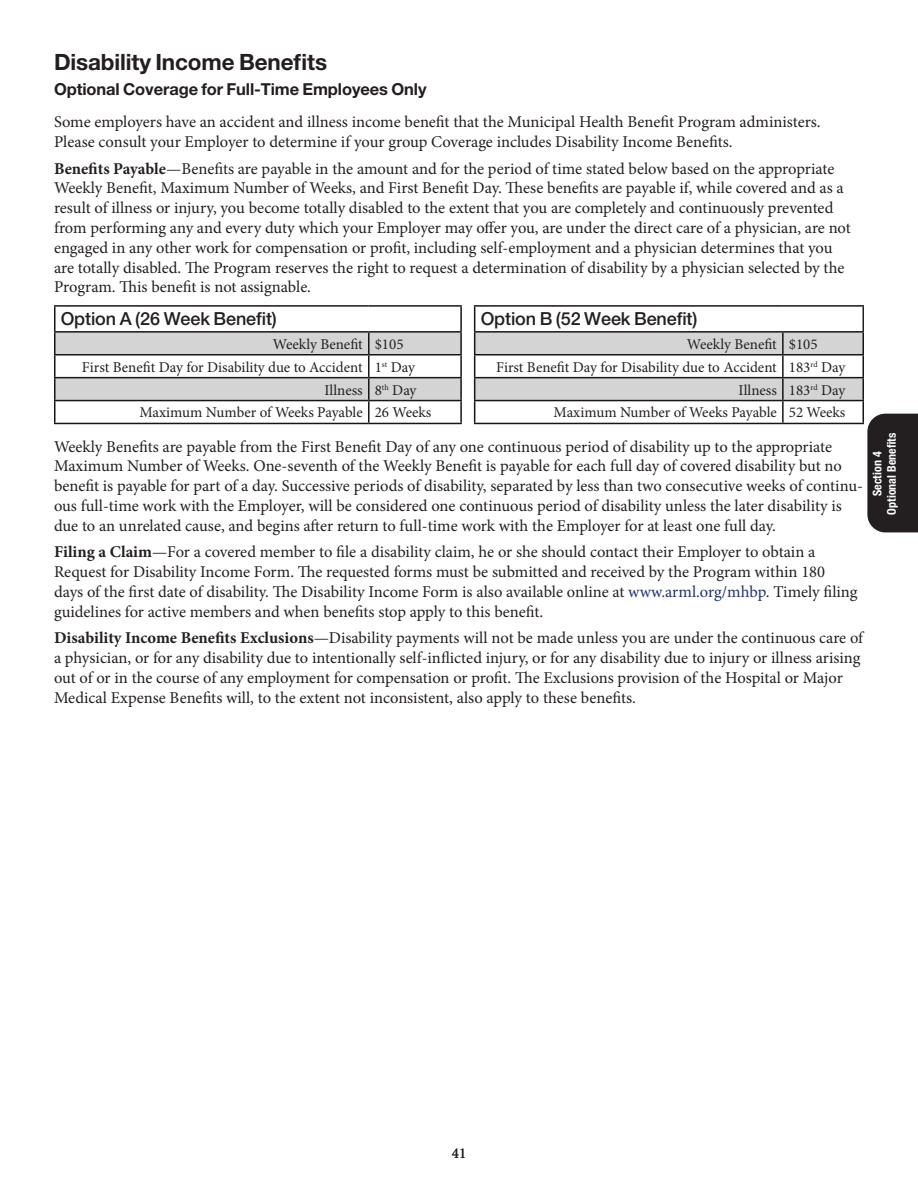
<style>
.page{position:relative;width:918px;height:1188px;background:#fff}
.page>*{position:absolute;margin:0;border:0;box-sizing:border-box;transform-origin:0 0}
.t1{font:700 22.5px "Helvetica Neue LT Std";letter-spacing:-.005em;color:#231f20}
.t2{font:500 18px "Helvetica Neue LT Std";letter-spacing:-.005em;color:#231f20}
.t3{font:16.5px/19.8px "Minion Pro";letter-spacing:-.005em;color:#231f20}
.t4{font:700 16.5px "Helvetica Neue LT Std";letter-spacing:-.005em;color:#231f20}
.t5{font:15px "Minion Pro";color:#231f20}
.t6{font:700 condensed 12px/14.4px "Helvetica Neue LT Std";color:#fff;text-align:center}
.s1{font-weight:700}
.s2{color:#1d3273}
</style>
<div class="page">
<div style="left:867px;top:414px;width:51px;height:118px;background:#231f20"></div>
<svg style="left:56px;top:332px;width:806px;height:69px;fill:#d5d4d4"></svg>
<hr style="left:862px;top:307px;width:2px;height:24px;background:#231f20">
<hr style="left:54px;top:307px;width:2px;height:24px;background:#151714">
<hr style="left:54px;top:305px;width:315px;height:2px;background:#151714">
<hr style="left:369px;top:305px;width:93px;height:2px;background:#151714">
<hr style="left:460px;top:307px;width:2px;height:24px;background:#151714">
<hr style="left:474px;top:305px;width:309px;height:2px;background:#151714">
<hr style="left:783px;top:305px;width:81px;height:2px;background:#151714">
<hr style="left:54px;top:331px;width:315px;height:2px;background:#151714">
<hr style="left:369px;top:331px;width:93px;height:2px;background:#151714">
<hr style="left:474px;top:331px;width:309px;height:2px;background:#151714">
<hr style="left:783px;top:331px;width:81px;height:2px;background:#151714">
<hr style="left:54px;top:354px;width:315px;height:2px;background:#151714">
<hr style="left:369px;top:354px;width:93px;height:2px;background:#151714">
<hr style="left:474px;top:354px;width:309px;height:2px;background:#151714">
<hr style="left:783px;top:354px;width:81px;height:2px;background:#151714">
<hr style="left:54px;top:377px;width:315px;height:1px;background:#151714">
<hr style="left:369px;top:377px;width:93px;height:1px;background:#151714">
<hr style="left:474px;top:377px;width:309px;height:1px;background:#151714">
<hr style="left:783px;top:377px;width:81px;height:1px;background:#151714">
<hr style="left:54px;top:400px;width:315px;height:1px;background:#151714">
<hr style="left:369px;top:400px;width:93px;height:1px;background:#151714">
<hr style="left:54px;top:423px;width:315px;height:1px;background:#151714">
<hr style="left:369px;top:423px;width:93px;height:1px;background:#151714">
<hr style="left:474px;top:400px;width:309px;height:1px;background:#151714">
<hr style="left:783px;top:400px;width:81px;height:1px;background:#151714">
<hr style="left:474px;top:423px;width:309px;height:1px;background:#151714">
<hr style="left:783px;top:423px;width:81px;height:1px;background:#151714">
<hr style="left:54px;top:333px;width:2px;height:21px;background:#151714">
<hr style="left:54px;top:356px;width:2px;height:21px;background:#151714">
<hr style="left:54px;top:378px;width:2px;height:22px;background:#151714">
<hr style="left:54px;top:401px;width:2px;height:22px;background:#151714">
<hr style="left:368px;top:333px;width:2px;height:21px;background:#151714">
<hr style="left:460px;top:333px;width:2px;height:21px;background:#151714">
<hr style="left:782px;top:333px;width:2px;height:21px;background:#151714">
<hr style="left:862px;top:333px;width:2px;height:21px;background:#151714">
<hr style="left:368px;top:356px;width:2px;height:21px;background:#151714">
<hr style="left:460px;top:356px;width:2px;height:21px;background:#151714">
<hr style="left:782px;top:356px;width:2px;height:21px;background:#151714">
<hr style="left:862px;top:356px;width:2px;height:21px;background:#151714">
<hr style="left:368px;top:378px;width:2px;height:22px;background:#151714">
<hr style="left:460px;top:378px;width:2px;height:22px;background:#151714">
<hr style="left:782px;top:378px;width:2px;height:22px;background:#151714">
<hr style="left:862px;top:378px;width:2px;height:22px;background:#151714">
<hr style="left:368px;top:401px;width:2px;height:22px;background:#151714">
<hr style="left:460px;top:401px;width:2px;height:22px;background:#151714">
<svg style="left:474px;top:307px;width:1px;height:116px"></svg>
<hr style="left:782px;top:401px;width:2px;height:22px;background:#151714">
<hr style="left:862px;top:401px;width:2px;height:22px;background:#151714">
<h1 class="t1" style="left:54px;top:48px;width:275px">Disability Income Benefits</h1>
<p class="t4" style="left:54px;top:79px;width:374px">Optional Coverage for Full-Time Employees Only</p>
<p class="t3" style="left:54px;top:112px;width:768px">Some employers have an accident and illness income benefit that the Municipal Health Benefit Program administers.<br>Please consult your Employer to determine if your group Coverage includes Disability Income Benefits.</p>
<p class="t3" style="left:54px;top:159px;width:798px"><span class="s1">Benefits Payable</span>—Benefits are payable in the amount and for the period of time stated below based on the appropriate Weekly Benefit, Maximum Number of Weeks, and First Benefit Day. These benefits are payable if, while covered and as a result of illness or injury, you become totally disabled to the extent that you are completely and continuously prevented from performing any and every duty which your Employer may offer you, are under the direct care of a physician, are not engaged in any other work for compensation or profit, including self-employment and a physician determines that you are totally disabled. The Program reserves the right to request a determination of disability by a physician selected by the Program. This benefit is not assignable.</p>
<p class="t2" style="left:61px;top:308px;width:218px">Option A (26 Week Benefit)</p>
<p class="t2" style="left:481px;top:308px;width:218px">Option B (52 Week Benefit)</p>
<p class="t5" style="left:273px;top:334px;width:132px">Weekly Benefit $105</p>
<p class="t5" style="left:687px;top:334px;width:132px">Weekly Benefit $105</p>
<p class="t5" style="left:82px;top:357px;width:335px">First Benefit Day for Disability due to Accident 1<sup>st</sup> Day</p>
<p class="t5" style="left:496px;top:357px;width:351px">First Benefit Day for Disability due to Accident 183<sup>rd</sup> Day</p>
<p class="t5" style="left:325px;top:380px;width:93px">Illness 8<sup>th</sup> Day</p>
<p class="t5" style="left:739px;top:380px;width:108px">Illness 183<sup>rd</sup> Day</p>
<p class="t5" style="left:140px;top:403px;width:293px">Maximum Number of Weeks Payable 26 Weeks</p>
<p class="t5" style="left:554px;top:403px;width:293px">Maximum Number of Weeks Payable 52 Weeks</p>
<p class="t3" style="left:54px;top:436px;width:811px">Weekly Benefits are payable from the First Benefit Day of any one continuous period of disability up to the appropriate Maximum Number of Weeks. One-seventh of the Weekly Benefit is payable for each full day of covered disability but no benefit is payable for part of a day. Successive periods of disability, separated by less than two consecutive weeks of continu&shy;ous full-time work with the Employer, will be considered one continuous period of disability unless the later disability is due to an unrelated cause, and begins after return to full-time work with the Employer for at least one full day.</p>
<p class="t3" style="left:54px;top:542px;width:805px"><span class="s1">Filing a Claim</span>—For a covered member to file a disability claim, he or she should contact their Employer to obtain a Request for Disability Income Form. The requested forms must be submitted and received by the Program within 180 days of the first date of disability. The Disability Income Form is also available online at <span class="s2">www.arml.org/mhbp</span>. Timely filing guidelines for active members and when benefits stop apply to this benefit.</p>
<p class="t3" style="left:54px;top:628px;width:811px"><span class="s1">Disability Income Benefits Exclusions</span>—Disability payments will not be made unless you are under the continuous care of a physician, or for any disability due to intentionally self-inflicted injury, or for any disability due to injury or illness arising out of or in the course of any employment for compensation or profit. The Exclusions provision of the Hospital or Major Medical Expense Benefits will, to the extent not inconsistent, also apply to these benefits.</p>
<p class="t6" style="left:870px;top:515px;width:83px;rotate:-90deg">Section 4<br>Optional Benefits</p>
<p class="t5" style="left:452px;top:1144px;width:16px">41</p>
</div>
